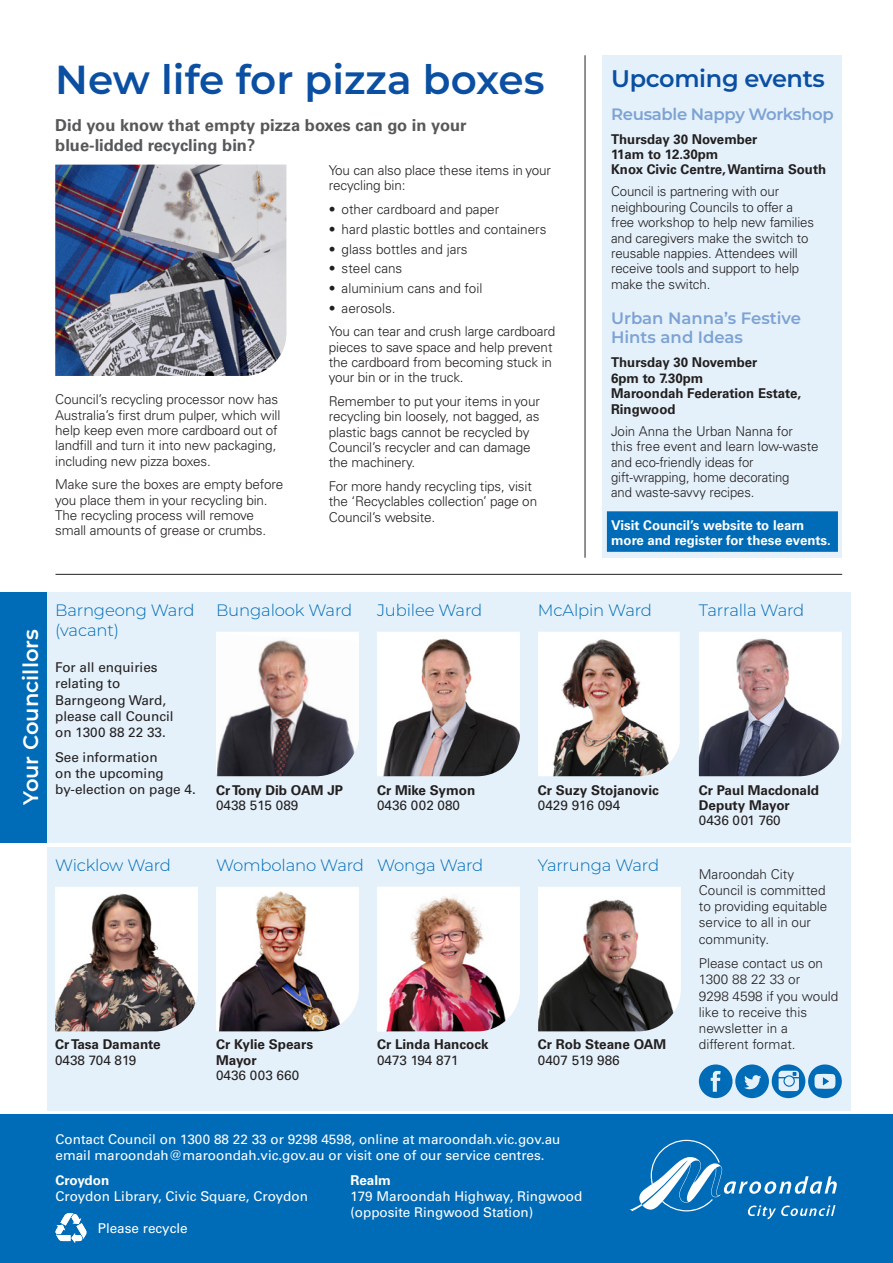
<style>
.page{position:relative;width:893px;height:1263px;background:#fff}
.page>*{position:absolute;margin:0;border:0;box-sizing:border-box;transform-origin:0 0}
.Heading__Large{font:600 40.5px "Montserrat";color:#0a4fa2}
.Heading__Small{font:600 24px "Montserrat";letter-spacing:-.015em;color:#0a4fa2}
.t1{font:600 21px "Montserrat";color:#fff}
.t2{font:300 16.5px "Montserrat";letter-spacing:-.01em;color:#006bb6}
.Intro{font:700 16.5px/19.8px "Univers LT Pro 65";color:#57585a}
.Sub_Heading{font:600 16.5px/19.8px "Montserrat";letter-spacing:-.01em;color:#7da2d4}
.Body{font:300 13.5px/15.3px "Univers LT Pro 45";letter-spacing:-.01em;color:#231f20}
.Body-2{font:700 13.5px/15.5px "Univers LT Pro 65";color:#231f20}
.t3{font:13.5px/16.2px "Univers LT Pro 55 Roman";color:#fff}
.Body-3{font:13.5px/16.2px "Univers LT Pro 55 Roman";color:#231f20}
.Dot_point{font:300 13.5px "Univers LT Pro 45";color:#231f20}
.Body-4{font:700 13.5px/15.5px "Univers LT Pro 65";color:#fff}
</style>
<div class="page">
<img style="left:55px;top:165px;width:231px;height:211px">
<hr style="left:56px;top:574px;width:786px;height:1px;background:#231f20">
<hr style="left:585px;top:55px;width:1px;height:503px;background:#231f20">
<div style="left:603px;top:55px;width:239px;height:503px;background:#e4f1fa"></div>
<div style="left:607px;top:511px;width:231px;height:41px;background:#006bb6"></div>
<div style="left:0;top:1115px;width:893px;height:148px;background:#006bb6"></div>
<svg style="left:629px;top:1140px;width:208px;height:79px"></svg>
<div style="left:0;top:592px;width:47px;height:251px;background:#006bb6"></div>
<div style="left:47px;top:592px;width:803px;height:251px;background:#e4f1fa"></div>
<img style="left:216px;top:634px;width:143px;height:142px">
<img style="left:377px;top:632px;width:143px;height:144px">
<img style="left:538px;top:632px;width:142px;height:144px">
<div style="left:47px;top:847px;width:803px;height:263px;background:#e4f1fa"></div>
<img style="left:699px;top:632px;width:143px;height:144px">
<img style="left:55px;top:887px;width:143px;height:144px">
<img style="left:216px;top:887px;width:143px;height:144px">
<img style="left:377px;top:887px;width:143px;height:144px">
<img style="left:538px;top:887px;width:143px;height:144px">
<svg style="left:55px;top:1213px;width:32px;height:30px"></svg>
<svg style="left:699px;top:1064px;width:143px;height:34px"></svg>
<p class="Heading__Large" style="left:55px;top:51px;width:491px">New life for pizza boxes</p>
<h2 class="Intro" style="left:55px;top:115px;width:413px">Did you know that empty pizza boxes can go in your blue-lidded recycling bin?</h2>
<p class="Body" style="left:55px;top:392px;width:227px">Council’s recycling processor now has Australia’s first drum pulper, which will help keep even more cardboard out of landfill and turn it into new packaging, including new pizza boxes.</p>
<p class="Body" style="left:55px;top:477px;width:230px">Make sure the boxes are empty before you place them in your recycling bin.<br>The recycling process will remove small amounts of grease or crumbs.</p>
<p class="Body" style="left:329px;top:162px;width:224px">You can also place these items in your recycling bin:</p>
<p class="Dot_point" style="left:329px;top:200px;width:172px">• other cardboard and paper</p>
<p class="Dot_point" style="left:329px;top:220px;width:219px">• hard plastic bottles and containers</p>
<p class="Dot_point" style="left:329px;top:240px;width:140px">• glass bottles and jars</p>
<p class="Dot_point" style="left:329px;top:260px;width:75px">• steel cans</p>
<p class="Dot_point" style="left:329px;top:279px;width:155px">• aluminium cans and foil</p>
<p class="Dot_point" style="left:329px;top:299px;width:68px">• aerosols.</p>
<p class="Body" style="left:329px;top:324px;width:228px">You can tear and crush large cardboard pieces to save space and help prevent the cardboard from becoming stuck in your bin or in the truck.</p>
<p class="Body" style="left:329px;top:393px;width:213px">Remember to put your items in your recycling bin loosely, not bagged, as plastic bags cannot be recycled by<br>Council’s recycler and can damage the machinery.</p>
<p class="Body" style="left:329px;top:478px;width:210px">For more handy recycling tips, visit the ‘Recyclables collection’ page on<br>Council’s website.</p>
<h1 class="Heading__Small" style="left:611px;top:61px;width:215px">Upcoming events</h1>
<h3 class="Sub_Heading" style="left:611px;top:103px;width:224px">Reusable Nappy Workshop</h3>
<p class="Body-2" style="left:611px;top:130px;width:217px">Thursday 30 November<br>11am to 12.30pm<br>Knox Civic Centre, Wantirna South</p>
<p class="Body" style="left:611px;top:183px;width:204px">Council is partnering with our neighbouring Councils to offer a free workshop to help new families and caregivers make the switch to reusable nappies. Attendees will receive tools and support to help make the switch.</p>
<h3 class="Sub_Heading" style="left:611px;top:307px;width:191px">Urban Nanna’s Festive<br>Hints and Ideas</h3>
<p class="Body-2" style="left:611px;top:354px;width:192px">Thursday 30 November<br>6pm to 7.30pm<br>Maroondah Federation Estate,<br>Ringwood</p>
<p class="Body" style="left:611px;top:423px;width:209px">Join Anna the Urban Nanna for<br>this free event and learn low-waste and eco-friendly ideas for gift-wrapping, home decorating<br>and waste-savvy recipes.</p>
<p class="Body-4" style="left:611px;top:517px;width:221px">Visit Council’s website to learn more and register for these events.</p>
<p class="t1" style="left:16px;top:805px;width:177px;rotate:-90deg">Your Councillors</p>
<p class="t2" style="left:55px;top:599px;width:141px">Barngeong Ward</p>
<p class="t2" style="left:55px;top:619px;width:65px">(vacant)</p>
<p class="Body-3" style="left:55px;top:659px;width:120px">For all enquiries relating to<br>Barngeong Ward, please call Council on 1300 88 22 33.</p>
<p class="Body-3" style="left:55px;top:748px;width:142px">See information<br>on the upcoming by-election on page 4.</p>
<p class="t2" style="left:55px;top:854px;width:117px">Wicklow Ward</p>
<p class="t2" style="left:216px;top:599px;width:138px">Bungalook Ward</p>
<p class="t2" style="left:377px;top:599px;width:107px">Jubilee Ward</p>
<p class="Body-2" style="left:216px;top:781px;width:129px">Cr Tony Dib OAM JP</p>
<p class="Body-3" style="left:216px;top:796px;width:84px">0438 515 089</p>
<p class="Body-2" style="left:377px;top:781px;width:100px">Cr Mike Symon</p>
<p class="Body-3" style="left:377px;top:796px;width:85px">0436 002 080</p>
<p class="t2" style="left:216px;top:854px;width:149px">Wombolano Ward</p>
<p class="t2" style="left:377px;top:854px;width:108px">Wonga Ward</p>
<p class="t2" style="left:538px;top:599px;width:116px">McAlpin Ward</p>
<p class="Body-2" style="left:538px;top:781px;width:123px">Cr Suzy Stojanovic</p>
<p class="Body-3" style="left:538px;top:796px;width:84px">0429 916 094</p>
<p class="t2" style="left:538px;top:854px;width:123px">Yarrunga Ward</p>
<p class="Body-2" style="left:55px;top:1036px;width:107px">Cr Tasa Damante</p>
<p class="Body-3" style="left:55px;top:1051px;width:83px">0438 704 819</p>
<p class="Body-2" style="left:216px;top:1036px;width:99px">Cr Kylie Spears<br>Mayor</p>
<p class="Body-3" style="left:216px;top:1067px;width:85px">0436 003 660</p>
<p class="Body-2" style="left:377px;top:1036px;width:113px">Cr Linda Hancock</p>
<p class="Body-3" style="left:377px;top:1051px;width:83px">0473 194 871</p>
<p class="Body-2" style="left:538px;top:1036px;width:130px">Cr Rob Steane OAM</p>
<p class="Body-3" style="left:538px;top:1051px;width:83px">0407 519 986</p>
<p class="t3" style="left:56px;top:1130px;width:507px">Contact Council on 1300 88 22 33 or 9298 4598, online at maroondah.vic.gov.au email maroondah@maroondah.vic.gov.au or visit one of our service centres.</p>
<p class="Body-4" style="left:56px;top:1171px;width:55px">Croydon</p>
<p class="t3" style="left:56px;top:1187px;width:254px">Croydon Library, Civic Square, Croydon</p>
<p class="Body-4" style="left:350px;top:1171px;width:42px">Realm</p>
<p class="t3" style="left:350px;top:1187px;width:234px">179 Maroondah Highway, Ringwood (opposite Ringwood Station)</p>
<p class="t3" style="left:98px;top:1219px;width:92px">Please recycle</p>
<p class="t2" style="left:699px;top:599px;width:107px">Tarralla Ward</p>
<p class="Body-2" style="left:699px;top:781px;width:122px">Cr Paul Macdonald</p>
<p class="Body-2" style="left:699px;top:797px;width:92px">Deputy Mayor</p>
<p class="Body-3" style="left:699px;top:812px;width:83px">0436 001 760</p>
<p class="Body" style="left:699px;top:865px;width:130px;line-height:16.2px">Maroondah City<br>Council is committed to providing equitable service to all in our community.</p>
<p class="Body" style="left:699px;top:955px;width:141px;line-height:16.2px">Please contact us on<br>1300 88 22 33 or<br>9298 4598 if you would like to receive this newsletter in a different format.</p>
</div>
